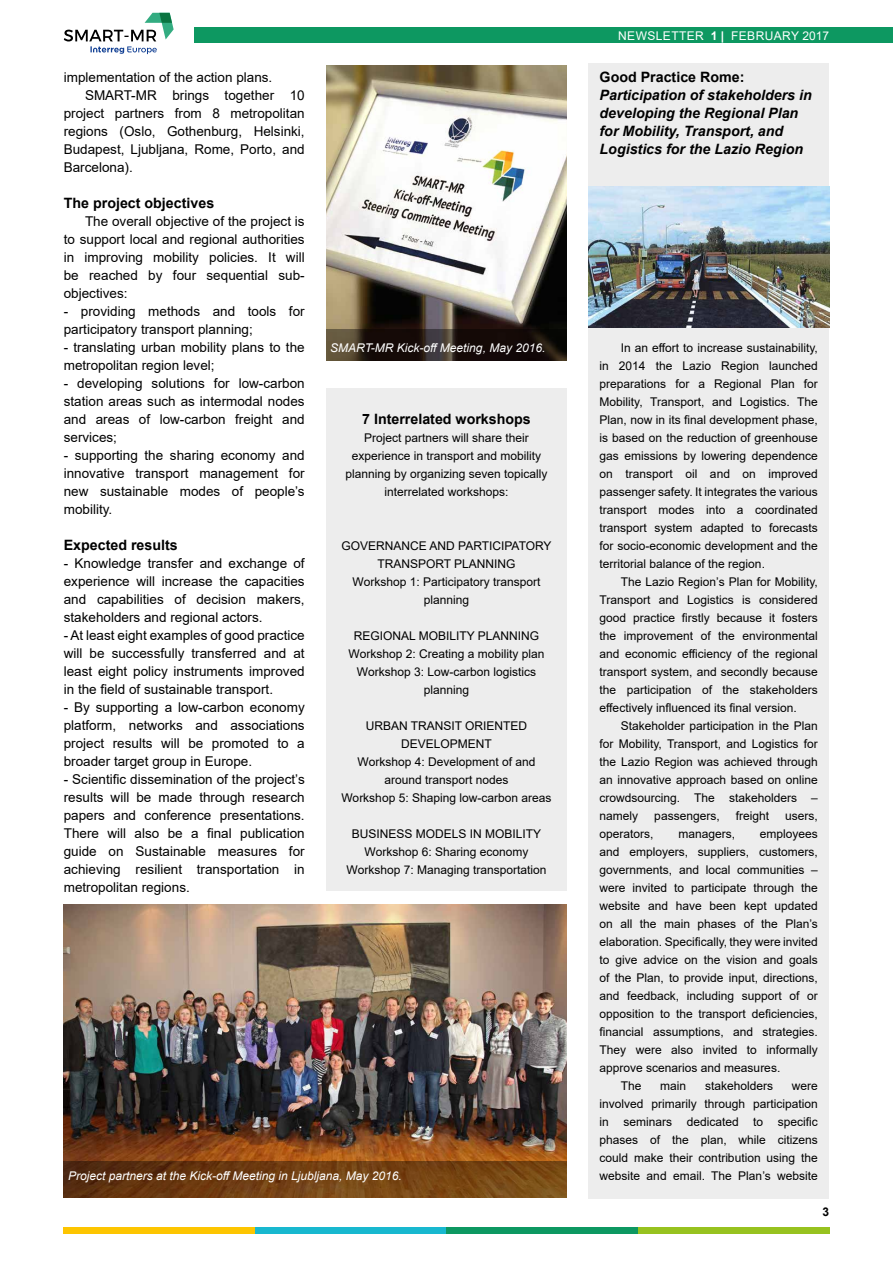
<style>
.page{position:relative;width:893px;height:1263px;background:#fff}
.page>*{position:absolute;margin:0;border:0;box-sizing:border-box;transform-origin:0 0}
.t1{font:italic 700 14.25px/18px "Arial";color:#000}
.t2{font:700 14.25px "Arial";color:#000}
.t3{font:13.5px/18px "Arial";color:#000;text-align:justify}
.t4{font:12px/18px "Arial";color:#000;text-align:center}
.t5{font:italic 12px "Arial";color:#fff}
.t6{font:12px "Arial";letter-spacing:.035em;color:#fff}
.t7{font:700 12px "Arial";color:#000}
.s1{font-weight:700}
</style>
<div class="page">
<img style="left:326px;top:65px;width:241px;height:264px">
<svg style="left:326px;top:329px;width:241px;height:31px;background:#261c15"></svg>
<img style="left:64px;top:904px;width:503px;height:258px">
<svg style="left:64px;top:1162px;width:503px;height:36px;background:#6e3f12"></svg>
<div style="left:195px;top:28px;width:698px;height:15px;background:#0d9861"></div>
<div style="left:64px;top:1227px;width:191px;height:7px;background:#fdc500"></div>
<div style="left:255px;top:1227px;width:191px;height:7px;background:#18b8cf"></div>
<div style="left:446px;top:1227px;width:192px;height:7px;background:#0d9861"></div>
<div style="left:638px;top:1227px;width:191px;height:7px;background:#97c21f"></div>
<div style="left:326px;top:388px;width:241px;height:503px;background:#ededed"></div>
<svg style="left:64px;top:13px;width:110px;height:41px"></svg>
<div style="left:588px;top:64px;width:241px;height:1135px;background:#ededed"></div>
<img style="left:588px;top:187px;width:241px;height:140px">
<p class="t3" style="left:64px;top:68px;width:210px">implementation of the action plans.</p>
<p class="t3" style="left:85px;top:86px;width:221px">SMART-MR brings together 10</p>
<p class="t3" style="left:64px;top:104px;width:242px">project partners from 8 metropolitan</p>
<p class="t3" style="left:64px;top:122px;width:242px">regions (Oslo, Gothenburg, Helsinki,</p>
<p class="t3" style="left:64px;top:140px;width:242px">Budapest, Ljubljana, Rome, Porto, and</p>
<p class="t3" style="left:64px;top:158px;width:71px">Barcelona).</p>
<p class="t2" style="left:64px;top:193px;width:152px">The project objectives</p>
<p class="t3" style="left:64px;top:212px;width:242px;text-indent:21px">The overall objective of the project is to support local and regional authorities in improving mobility policies. It will be reached by four sequential sub&shy;objectives:</p>
<p class="t3" style="left:64px;top:302px;width:242px">- providing methods and tools for participatory transport planning;</p>
<p class="t3" style="left:64px;top:338px;width:242px">- translating urban mobility plans to the metropolitan region level;</p>
<p class="t3" style="left:64px;top:374px;width:242px">- developing solutions for low-carbon station areas such as intermodal nodes and areas of low-carbon freight and services;</p>
<p class="t3" style="left:64px;top:446px;width:242px">- supporting the sharing economy and innovative transport management for new sustainable modes of people’s mobility.</p>
<p class="t2" style="left:64px;top:535px;width:116px">Expected results</p>
<p class="t3" style="left:64px;top:554px;width:242px">- Knowledge transfer and exchange of experience will increase the capacities and capabilities of decision makers, stakeholders and regional actors.</p>
<p class="t3" style="left:64px;top:626px;width:242px">- At least eight examples of good practice will be successfully transferred and at least eight policy instruments improved in the field of sustainable transport.</p>
<p class="t3" style="left:64px;top:698px;width:242px">- By supporting a low-carbon economy platform, networks and associations project results will be promoted to a broader target group in Europe.</p>
<p class="t3" style="left:64px;top:770px;width:242px">- Scientific dissemination of the project’s results will be made through research papers and conference presentations.<br>There will also be a final publication guide on Sustainable measures for achieving resilient transportation in metropolitan regions.</p>
<p class="t5" style="left:330px;top:340px;width:217px">SMART-MR Kick-off Meeting, May 2016.</p>
<p class="t2" style="left:362px;top:409px;width:170px">7 Interrelated workshops</p>
<p class="t4" style="left:345px;top:428px;width:204px">Project partners will share their experience in transport and mobility planning by organizing seven topically interrelated workshops:</p>
<p class="t4" style="left:342px;top:536px;width:212px">GOVERNANCE AND PARTICIPATORY<br>TRANSPORT PLANNING<br>Workshop 1: Participatory transport planning</p>
<p class="t4" style="left:349px;top:626px;width:197px">REGIONAL MOBILITY PLANNING<br>Workshop 2: Creating a mobility plan<br>Workshop 3: Low-carbon logistics planning</p>
<p class="t4" style="left:342px;top:716px;width:211px">URBAN TRANSIT ORIENTED<br>DEVELOPMENT<br>Workshop 4: Development of and around transport nodes<br>Workshop 5: Shaping low-carbon areas</p>
<p class="t4" style="left:347px;top:824px;width:201px">BUSINESS MODELS IN MOBILITY<br>Workshop 6: Sharing economy<br>Workshop 7: Managing transportation</p>
<p class="t5" style="left:68px;top:1168px;width:335px">Project partners at the Kick-off Meeting in Ljubljana, May 2016.</p>
<p class="t6" style="left:618px;top:28px;width:213px">NEWSLETTER <span class="s1">1 |</span> FEBRUARY 2017</p>
<p class="t2" style="left:600px;top:67px;width:146px">Good Practice Rome:</p>
<p class="t1" style="left:600px;top:86px;width:214px">Participation of stakeholders in developing the Regional Plan for Mobility, Transport, and<br>Logistics for the Lazio Region</p>
<p class="t4" style="left:600px;top:338px;width:220px;text-align:justify;text-indent:21px">In an effort to increase sustainability, in 2014 the Lazio Region launched preparations for a Regional Plan for Mobility, Transport, and Logistics. The Plan, now in its final development phase, is based on the reduction of greenhouse gas emissions by lowering dependence on transport oil and on improved passenger safety. It integrates the various transport modes into a coordinated transport system adapted to forecasts for socio-economic development and the territorial balance of the region.</p>
<p class="t4" style="left:600px;top:572px;width:220px;text-align:justify;text-indent:21px">The Lazio Region’s Plan for Mobility, Transport and Logistics is considered good practice firstly because it fosters the improvement of the environmental and economic efficiency of the regional transport system, and secondly because the participation of the stakeholders effectively influenced its final version.</p>
<p class="t4" style="left:600px;top:716px;width:220px;text-align:justify;text-indent:21px">Stakeholder participation in the Plan for Mobility, Transport, and Logistics for the Lazio Region was achieved through an innovative approach based on online crowdsourcing. The stakeholders – namely</p>
<p class="t4" style="left:654px;top:806px;width:67px">passengers,</p>
<p class="t4" style="left:736px;top:806px;width:35px">freight</p>
<p class="t4" style="left:785px;top:806px;width:34px">users,</p>
<p class="t4" style="left:600px;top:824px;width:56px">operators,</p>
<p class="t4" style="left:678px;top:824px;width:58px">managers,</p>
<p class="t4" style="left:760px;top:824px;width:60px">employees</p>
<p class="t4" style="left:600px;top:842px;width:220px">and employers, suppliers, customers,</p>
<p class="t4" style="left:600px;top:860px;width:220px">governments, and local communities –</p>
<p class="t4" style="left:600px;top:878px;width:220px">were invited to participate through the</p>
<p class="t4" style="left:600px;top:896px;width:220px">website and have been kept updated</p>
<p class="t4" style="left:600px;top:914px;width:220px">on all the main phases of the Plan’s</p>
<p class="t4" style="left:600px;top:932px;width:220px">elaboration. Specifically, they were invited</p>
<p class="t4" style="left:600px;top:950px;width:220px">to give advice on the vision and goals</p>
<p class="t4" style="left:600px;top:968px;width:220px">of the Plan, to provide input, directions,</p>
<p class="t4" style="left:600px;top:986px;width:220px">and feedback, including support of or</p>
<p class="t4" style="left:600px;top:1004px;width:220px">opposition to the transport deficiencies,</p>
<p class="t4" style="left:600px;top:1022px;width:220px">financial assumptions, and strategies.</p>
<p class="t4" style="left:600px;top:1040px;width:220px">They were also invited to informally</p>
<p class="t4" style="left:600px;top:1058px;width:182px">approve scenarios and measures.</p>
<p class="t4" style="left:621px;top:1076px;width:22px">The</p>
<p class="t4" style="left:660px;top:1076px;width:28px">main</p>
<p class="t4" style="left:705px;top:1076px;width:70px">stakeholders</p>
<p class="t4" style="left:600px;top:1076px;width:220px;text-align:justify;text-indent:192px">were involved primarily through participation in seminars dedicated to specific phases of the plan, while citizens could make their contribution using the website and email. The Plan’s website</p>
<p class="t7" style="left:822px;top:1203px;width:8px">3</p>
</div>
